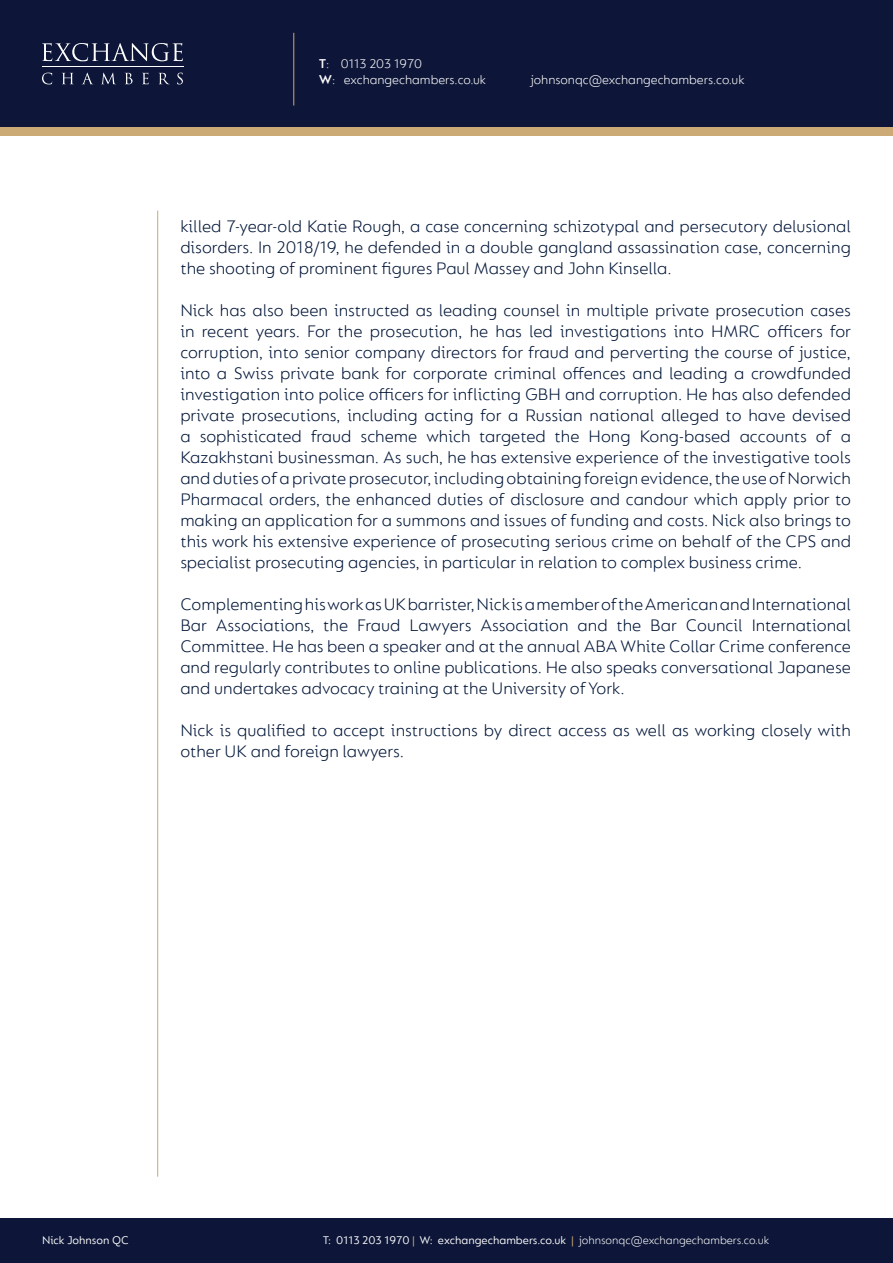
<style>
.page{position:relative;width:893px;height:1263px;background:#fff}
.page>*{position:absolute;margin:0;border:0;box-sizing:border-box;transform-origin:0 0}
.t1{font:300 18px/21px "FS Lucas";color:#001537;text-align:justify}
.t2{font:300 13.5px/16.2px "FS Lucas";color:#fff}
.t3{font:12px "FS Lucas";color:#fff}
.s1{font-weight:600}
.s2{color:#cbaa76}
.s3{font-weight:300}
</style>
<div class="page">
<div style="left:0;top:64px;width:893px;height:72px;background:#cbaa76"></div>
<div style="left:0;top:0;width:893px;height:127px;background:#0d1638"></div>
<div style="left:0;top:1219px;width:893px;height:44px;background:#0d1638"></div>
<hr style="left:42px;top:67px;width:142px;height:1px;background:#fff">
<svg style="left:42px;top:43px;width:141px;height:18px"></svg>
<svg style="left:42px;top:73px;width:10px;height:11px"></svg>
<svg style="left:62px;top:73px;width:11px;height:11px"></svg>
<svg style="left:82px;top:73px;width:11px;height:11px"></svg>
<svg style="left:102px;top:73px;width:13px;height:11px"></svg>
<svg style="left:125px;top:73px;width:8px;height:11px"></svg>
<svg style="left:142px;top:73px;width:7px;height:11px"></svg>
<svg style="left:159px;top:73px;width:10px;height:11px"></svg>
<svg style="left:177px;top:73px;width:6px;height:11px"></svg>
<hr style="left:293px;top:33px;width:1px;height:73px;background:#cbaa76">
<hr style="left:157px;top:211px;width:1px;height:966px;background:#cbaa76">
<p class="t2" style="left:319px;top:55px;width:169px"><span class="s1">T</span>: 0113 203 1970<br><span class="s1">W</span>: exchangechambers.co.uk</p>
<p class="t2" style="left:531px;top:71px;width:215px">johnsonqc@exchangechambers.co.uk</p>
<p class="t1" style="left:180px;top:215px;width:672px">killed 7-year-old Katie Rough, a case concerning schizotypal and persecutory delusional disorders. In 2018/19, he defended in a double gangland assassination case, concerning the shooting of prominent figures Paul Massey and John Kinsella.</p>
<p class="t1" style="left:180px;top:299px;width:672px">Nick has also been instructed as leading counsel in multiple private prosecution cases in recent years. For the prosecution, he has led investigations into HMRC officers for corruption, into senior company directors for fraud and perverting the course of justice, into a Swiss private bank for corporate criminal offences and leading a crowdfunded investigation into police officers for inflicting GBH and corruption. He has also defended private prosecutions, including acting for a Russian national alleged to have devised a sophisticated fraud scheme which targeted the Hong Kong-based accounts of a Kazakhstani businessman. As such, he has extensive experience of the investigative tools and duties of a private prosecutor, including obtaining foreign evidence, the use of Norwich Pharmacal orders, the enhanced duties of disclosure and candour which apply prior to making an application for a summons and issues of funding and costs. Nick also brings to this work his extensive experience of prosecuting serious crime on behalf of the CPS and specialist prosecuting agencies, in particular in relation to complex business crime.</p>
<p class="t1" style="left:180px;top:593px;width:672px">Complementing his work as UK barrister, Nick is a member of the American and International Bar Associations, the Fraud Lawyers Association and the Bar Council International Committee. He has been a speaker and at the annual ABA White Collar Crime conference and regularly contributes to online publications. He also speaks conversational Japanese and undertakes advocacy training at the University of York.</p>
<p class="t1" style="left:180px;top:719px;width:672px">Nick is qualified to accept instructions by direct access as well as working closely with other UK and foreign lawyers.</p>
<p class="t3" style="left:42px;top:1233px;width:88px">Nick Johnson QC</p>
<p class="t3" style="left:323px;top:1233px;width:448px">T: 0113 203 1970 <span class="s2">|</span> W: exchangechambers.co.uk <span class="s2">|</span> <span class="s3">johnsonqc@exchangechambers.co.uk</span></p>
</div>
